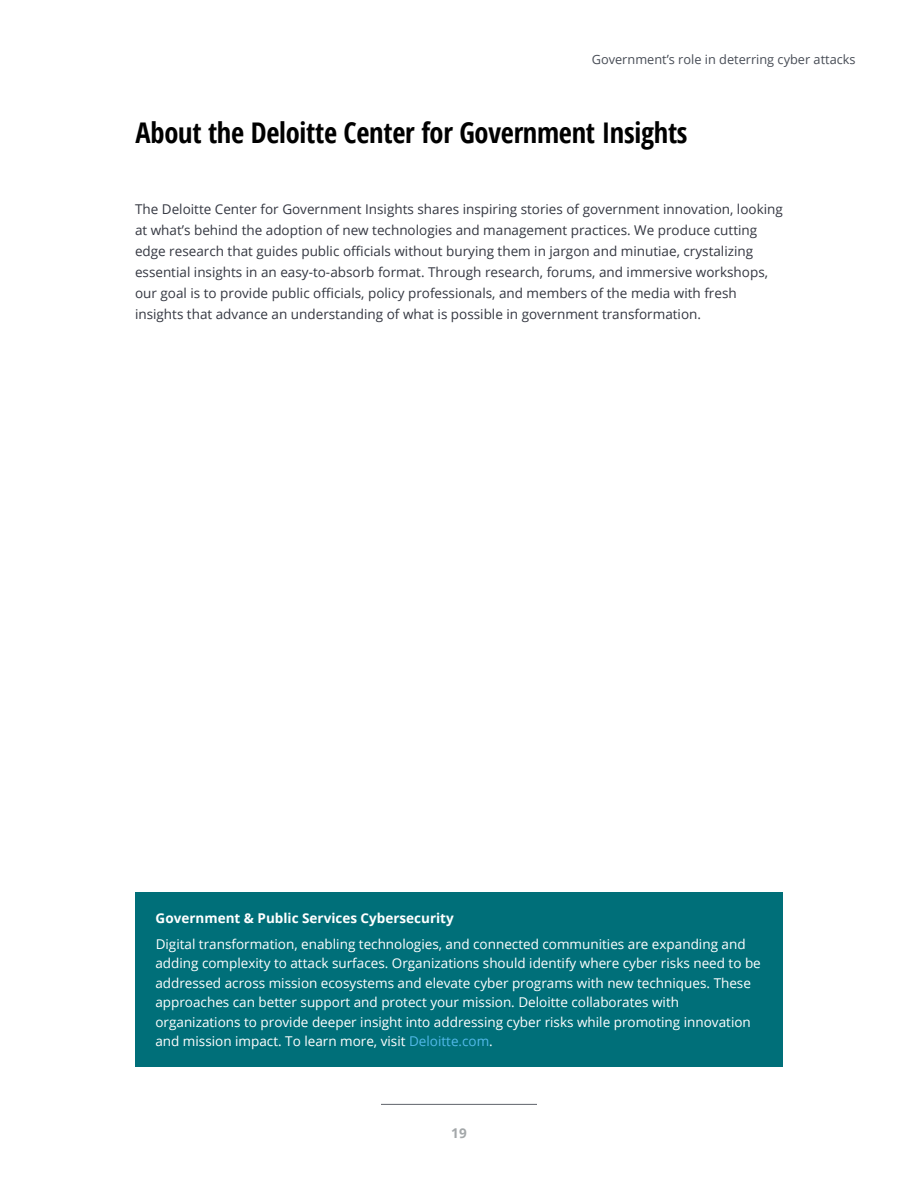
<style>
.page{position:relative;width:918px;height:1188px;background:#fff}
.page>*{position:absolute;margin:0;border:0;box-sizing:border-box;transform-origin:0 0}
.t1{font:700 28.5px "Open Sans Condensed";letter-spacing:-.01em;color:#000}
.t2{font:13.5px/21px "Open Sans";color:#343741}
.t3{font:13.5px/19.5px "Open Sans";color:#fff}
.t4{font:700 13.5px "Open Sans";color:#fff}
.t5{font:700 13.5px "Open Sans";color:#a3a7a9}
.t6{font:12.75px "Open Sans";color:#474c55}
.s1{color:#52b9e9}
</style>
<div class="page">
<hr style="left:381px;top:1104px;width:156px;height:1px;background:#5f636a">
<div style="left:135px;top:892px;width:648px;height:174px;background:#006f79"></div>
<p class="t6" style="left:592px;top:50px;width:265px">Government’s role in deterring cyber attacks</p>
<h1 class="t1" style="left:136px;top:113px;width:554px">About the Deloitte Center for Government Insights</h1>
<p class="t2" style="left:135px;top:199px;width:649px">The Deloitte Center for Government Insights shares inspiring stories of government innovation, looking at what’s behind the adoption of new technologies and management practices. We produce cutting edge research that guides public officials without burying them in jargon and minutiae, crystalizing essential insights in an easy-to-absorb format. Through research, forums, and immersive workshops, our goal is to provide public officials, policy professionals, and members of the media with fresh insights that advance an understanding of what is possible in government transformation.</p>
<p class="t4" style="left:156px;top:908px;width:300px">Government &amp; Public Services Cybersecurity</p>
<p class="t3" style="left:155px;top:934px;width:607px">Digital transformation, enabling technologies, and connected communities are expanding and adding complexity to attack surfaces. Organizations should identify where cyber risks need to be addressed across mission ecosystems and elevate cyber programs with new techniques. These approaches can better support and protect your mission. Deloitte collaborates with organizations to provide deeper insight into addressing cyber risks while promoting innovation and mission impact. To learn more, visit <span class="s1">Deloitte.com</span>.</p>
<p class="t5" style="left:451px;top:1123px;width:17px">19</p>
</div>
